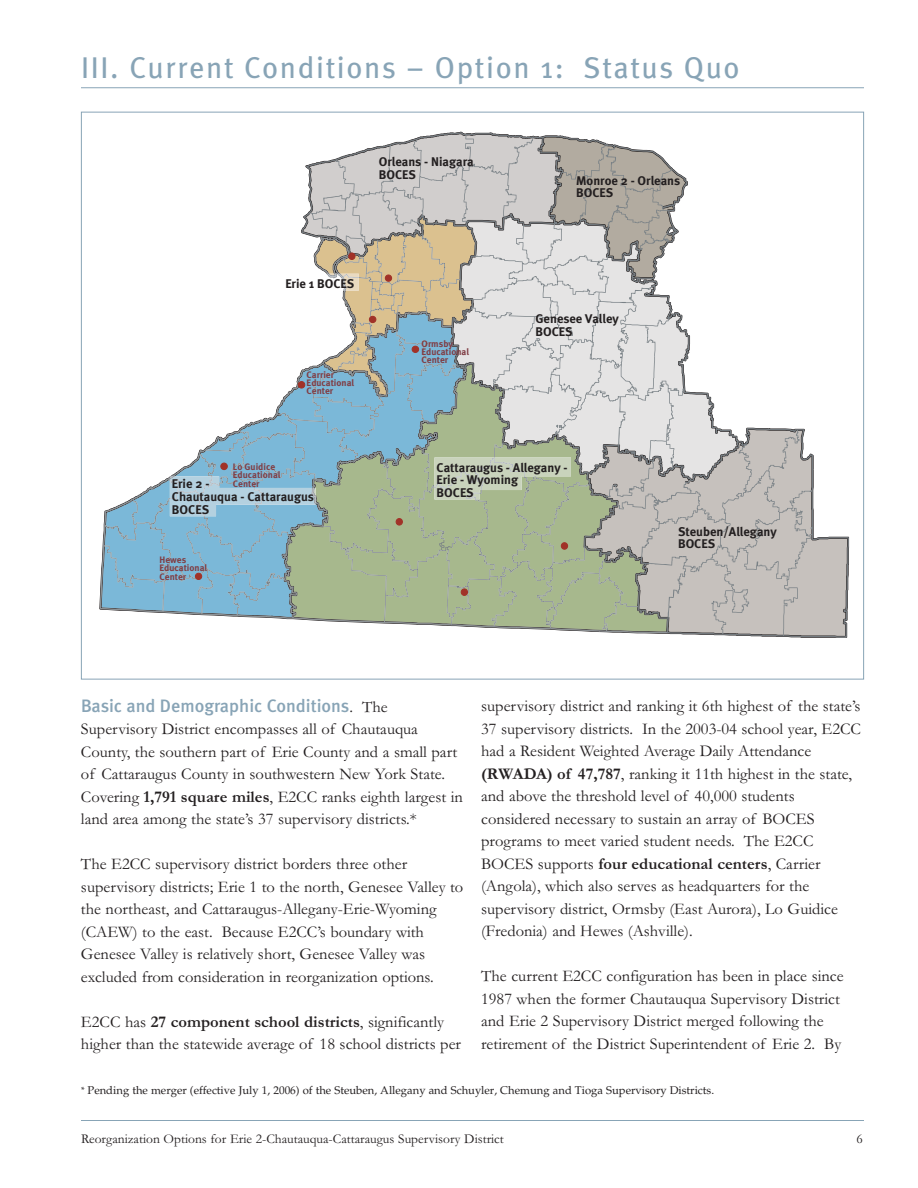
<style>
.page{position:relative;width:918px;height:1188px;background:#fff}
.page>*{position:absolute;margin:0;border:0;box-sizing:border-box;transform-origin:0 0}
.t1{font:30px "Meta";letter-spacing:.055em;color:#88a4b6}
.t2{font:500 18px "Meta";color:#88a4b6}
.t3{font:16.5px/22.5px "Garamond";color:#231f20}
.t4{font:13.5px "Garamond";color:#231f20}
.t5{font:700 12.6px/12.6px "Meta";color:#231f20}
.t6{font:11.25px "Palatino LT Std";color:#231f20}
.t7{font:700 9.3px/8.2px "Meta";color:#803e45}
.s1{font-family:"Garamond";font-weight:400;font-size:16.5px;color:#231f20}
.s2{font-weight:700}
.s3{font-size:9px}
</style>
<div class="page">
<hr style="left:81px;top:1120px;width:783px;height:1px;background:#88a4b6">
<hr style="left:81px;top:87px;width:783px;height:1px;background:#88a4b6">
<svg style="left:100px;top:132px;width:749px;height:505px"></svg>
<h1 class="t1" style="left:81px;top:57px;width:660px">III. Current Conditions – Option 1: Status Quo</h1>
<p class="t5" style="left:379px;top:156px;width:96px">Orleans - Niagara<br>BOCES</p>
<p class="t5" style="left:576px;top:175px;width:106px">Monroe 2 - Orleans<br>BOCES</p>
<p class="t5" style="left:285px;top:278px;width:70px">Erie 1 BOCES</p>
<p class="t7" style="left:307px;top:371px;width:49px">Carrier<br>Educational<br>Center</p>
<p class="t7" style="left:233px;top:464px;width:49px">Lo Guidice<br>Educational<br>Center</p>
<p class="t5" style="left:172px;top:479px;width:144px">Erie 2 -<br>Chautauqua - Cattaraugus<br>BOCES</p>
<p class="t7" style="left:160px;top:557px;width:49px">Hewes<br>Educational<br>Center</p>
<p class="t7" style="left:422px;top:340px;width:49px">Ormsby<br>Educational<br>Center</p>
<p class="t5" style="left:535px;top:313px;width:85px">Genesee Valley<br>BOCES</p>
<p class="t5" style="left:437px;top:462px;width:133px">Cattaraugus - Allegany -<br>Erie - Wyoming<br>BOCES</p>
<p class="t5" style="left:678px;top:526px;width:100px">Steuben/Allegany<br>BOCES</p>
<p class="t2" style="left:81px;top:699px;width:308px">Basic and Demographic Conditions<span class="s1">. The</span></p>
<p class="t3" style="left:81px;top:720px;width:383px">Supervisory District encompasses all of Chautauqua County, the southern part of Erie County and a small part of Cattaraugus County in southwestern New York State.<br>Covering <span class="s2">1,791 square miles</span>, E2CC ranks eighth largest in land area among the state’s 37 supervisory districts.*</p>
<p class="t3" style="left:81px;top:855px;width:384px">The E2CC supervisory district borders three other supervisory districts; Erie 1 to the north, Genesee Valley to the northeast, and Cattaraugus-Allegany-Erie-Wyoming (CAEW) to the east. Because E2CC’s boundary with Genesee Valley is relatively short, Genesee Valley was excluded from consideration in reorganization options.</p>
<p class="t3" style="left:81px;top:1012px;width:382px">E2CC has <span class="s2">27 component school districts</span>, significantly higher than the statewide average of 18 school districts per</p>
<p class="t6" style="left:81px;top:1086px;width:635px"><span class="s3">*</span> Pending the merger (effective July 1, 2006) of the Steuben, Allegany and Schuyler, Chemung and Tioga Supervisory Districts.</p>
<p class="t3" style="left:481px;top:697px;width:381px">supervisory district and ranking it 6th highest of the state’s 37 supervisory districts. In the 2003-04 school year, E2CC had a Resident Weighted Average Daily Attendance <span class="s2">(RWADA) of 47,787</span>, ranking it 11th highest in the state, and above the threshold level of 40,000 students considered necessary to sustain an array of BOCES programs to meet varied student needs. The E2CC BOCES supports <span class="s2">four educational centers</span>, Carrier (Angola), which also serves as headquarters for the supervisory district, Ormsby (East Aurora), Lo Guidice (Fredonia) and Hewes (Ashville).</p>
<p class="t3" style="left:481px;top:967px;width:364px">The current E2CC configuration has been in place since 1987 when the former Chautauqua Supervisory District and Erie 2 Supervisory District merged following the retirement of the District Superintendent of Erie 2. By</p>
<p class="t4" style="left:81px;top:1134px;width:424px">Reorganization Options for Erie 2-Chautauqua-Cattaraugus Supervisory District</p>
<p class="t4" style="left:856px;top:1134px;width:8px">6</p>
</div>
